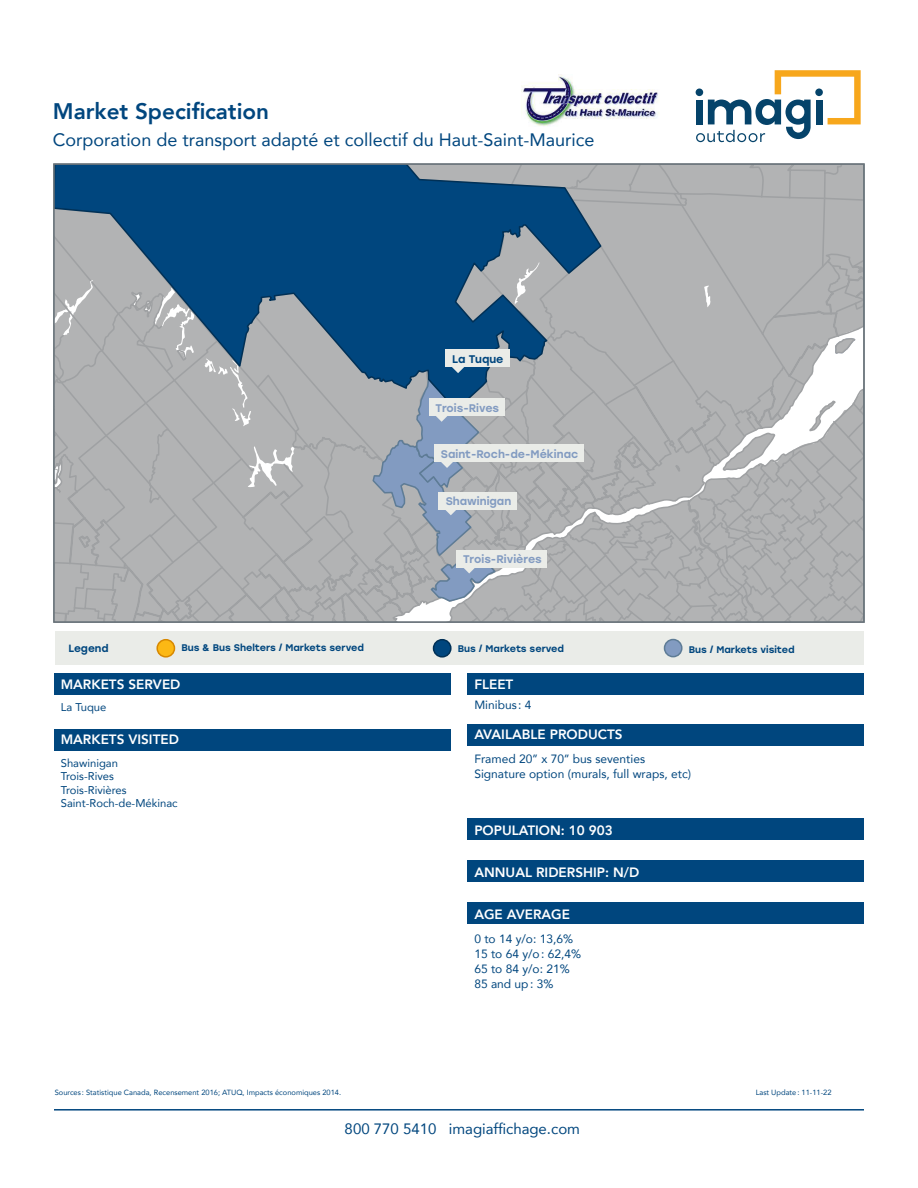
<style>
.page{position:relative;width:918px;height:1188px;background:#fff}
.page>*{position:absolute;margin:0;border:0;box-sizing:border-box;transform-origin:0 0}
.HAUT_-_Grand_titre{font:800 22.5px "Avenir";color:#00467e}
.HAUT_-_Sous-titre{font:18px "Avenir";color:#00467e}
.t1{font:15px "Avenir";color:#00467e}
.BAS_-_Titre{font:800 13.5px "Avenir";color:#fff}
.BAS_-_Texte{font:800 13.5px "Avenir";color:#fff}
.BAS_-_Texte-2{font:12px/15px "Avenir";color:#00467e}
.BAS_-_Titre-2{font:12px "Avenir";color:#00467e}
.BAS_-_Texte-3{font:11.25px/13.5px "Avenir";color:#00467e}
.t2{font:500 11.1px "Stolzl";color:#829bc1}
.t3{font:500 11.1px "Stolzl";color:#00467e}
.t4{font:500 10.5px "Stolzl";color:#00467e}
.t5{font:500 9.6px "Stolzl";color:#00467e}
.t6{font:7.5px "Avenir";color:#00467e}
</style>
<div class="page">
<hr style="left:54px;top:1109px;width:810px;height:2px;background:#00467e">
<svg style="left:696px;top:70px;width:165px;height:72px"></svg>
<div style="left:55px;top:631px;width:808px;height:34px;background:#eaece8"></div>
<div style="left:434px;top:640px;width:17px;height:17px;background:#00467e;border-radius:50%"></div>
<div style="left:433px;top:639px;width:19px;height:19px;border:2px solid #003056;border-radius:50%"></div>
<div style="left:157px;top:640px;width:17px;height:17px;background:#fcb814;border-radius:50%"></div>
<div style="left:156px;top:639px;width:19px;height:19px;border:2px solid #d78800;border-radius:50%"></div>
<div style="left:665px;top:640px;width:17px;height:17px;background:#829bc1;border-radius:50%"></div>
<div style="left:664px;top:639px;width:19px;height:18px;border:2px solid #5e7c96;border-radius:50%"></div>
<div style="left:54px;top:673px;width:396px;height:21px;background:#00467e"></div>
<div style="left:54px;top:729px;width:396px;height:21px;background:#00467e"></div>
<div style="left:468px;top:673px;width:396px;height:21px;background:#00467e"></div>
<div style="left:468px;top:724px;width:396px;height:21px;background:#00467e"></div>
<div style="left:468px;top:819px;width:396px;height:21px;background:#00467e"></div>
<div style="left:468px;top:861px;width:396px;height:21px;background:#00467e"></div>
<div style="left:468px;top:903px;width:396px;height:21px;background:#00467e"></div>
<img style="left:521px;top:74px;width:139px;height:52px">
<svg style="left:56px;top:166px;width:806px;height:454px;background:#8f9eaa"></svg>
<div style="left:53px;top:163px;width:812px;height:460px;border:2px solid #6a747b"></div>
<p class="HAUT_-_Grand_titre" style="left:53px;top:93px;width:218px">Market Specification</p>
<p class="HAUT_-_Sous-titre" style="left:53px;top:125px;width:543px">Corporation de transport adapté et collectif du Haut-Saint-Maurice</p>
<p class="t3" style="left:452px;top:351px;width:53px">La Tuque</p>
<p class="t2" style="left:436px;top:400px;width:65px">Trois-Rives</p>
<p class="t2" style="left:441px;top:446px;width:139px">Saint-Roch-de-Mékinac</p>
<p class="t2" style="left:446px;top:493px;width:67px">Shawinigan</p>
<p class="t2" style="left:463px;top:552px;width:80px">Trois-Rivières</p>
<p class="t4" style="left:68px;top:641px;width:42px">Legend</p>
<p class="t5" style="left:182px;top:641px;width:184px">Bus &amp; Bus Shelters / Markets served</p>
<p class="t5" style="left:458px;top:642px;width:108px">Bus / Markets served</p>
<p class="t5" style="left:689px;top:642px;width:107px">Bus / Markets visited</p>
<p class="BAS_-_Titre" style="left:61px;top:674px;width:121px">MARKETS SERVED</p>
<p class="BAS_-_Texte-3" style="left:61px;top:700px;width:47px">La Tuque</p>
<p class="BAS_-_Texte" style="left:61px;top:729px;width:120px">MARKETS VISITED</p>
<p class="BAS_-_Texte-3" style="left:61px;top:756px;width:118px">Shawinigan<br>Trois-Rives<br>Trois-Rivières<br>Saint-Roch-de-Mékinac</p>
<p class="BAS_-_Titre" style="left:474px;top:674px;width:41px">FLEET</p>
<p class="BAS_-_Titre-2" style="left:474px;top:695px;width:59px">Minibus : 4</p>
<p class="BAS_-_Titre" style="left:474px;top:724px;width:150px">AVAILABLE PRODUCTS</p>
<p class="BAS_-_Texte-2" style="left:474px;top:751px;width:218px">Framed 20’’ x 70’’ bus seventies<br>Signature option (murals, full wraps, etc)</p>
<p class="t6" style="left:55px;top:1086px;width:288px">Sources : Statistique Canada, Recensement 2016; ATUQ, Impacts économiques 2014.</p>
<p class="BAS_-_Titre" style="left:474px;top:819px;width:140px">POPULATION: 10 903</p>
<p class="BAS_-_Titre" style="left:474px;top:862px;width:166px">ANNUAL RIDERSHIP: N/D</p>
<p class="BAS_-_Titre" style="left:474px;top:904px;width:97px">AGE AVERAGE</p>
<p class="BAS_-_Texte-2" style="left:474px;top:931px;width:108px">0 to 14 y/o: 13,6%<br>15 to 64 y/o: 62,4%<br>65 to 84 y/o: 21%<br>85 and up: 3%</p>
<p class="t1" style="left:345px;top:1117px;width:237px">800 770 5410 imagiaffichage.com</p>
<p class="t6" style="left:756px;top:1086px;width:77px">Last Update: 11-11-22</p>
</div>
